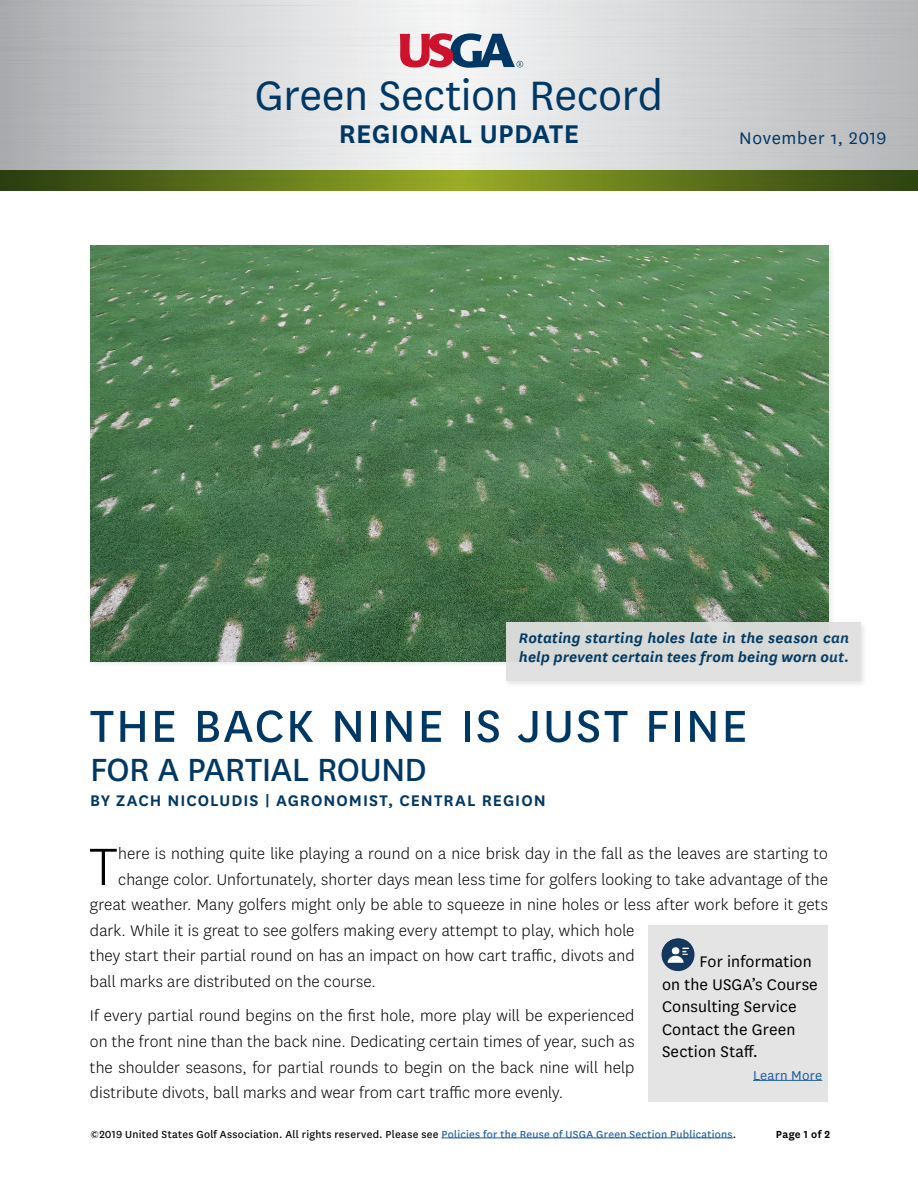
<style>
.page{position:relative;width:918px;height:1188px;background:#fff}
.page>*{position:absolute;margin:0;border:0;box-sizing:border-box;transform-origin:0 0}
.t1{font:300 61.35px "National";color:#000}
.t2{font:52.5px "National";letter-spacing:.03em;color:#003865}
.t3{font:48px "National";letter-spacing:-.01em;color:#003865}
.t4{font:37.5px "National";letter-spacing:-.015em;color:#003865}
.t5{font:600 30px "National";letter-spacing:.01em;color:#003865}
.t6{font:19.5px "National";letter-spacing:.035em;color:#003865}
.t7{font:300 18px/25.5px "National";letter-spacing:.005em;color:#000;text-align:justify}
.t8{font:18px/22.5px "National";letter-spacing:.01em;color:#000}
.t9{font:600 18px "National";letter-spacing:.055em;color:#003865}
.t10{font:italic 600 16.5px/18.8px "National";letter-spacing:.01em;color:#003865}
.t11{font:15px "National";letter-spacing:.015em;color:#215e9e}
.t12{font:12px "National";letter-spacing:.02em;color:#000}
.t13{font:600 12px "National";letter-spacing:.035em;color:#000}
.s1{color:#215e9e}
</style>
<div class="page">
<svg style="left:0;top:0;width:918px;height:191px;background:#cfd0d1"></svg>
<svg style="left:0;top:171px;width:918px;height:19px;background:#5f741a"></svg>
<div style="left:87px;top:243px;width:749px;height:426px;background:#000;opacity:.09"></div>
<img style="left:90px;top:246px;width:739px;height:415px">
<div style="left:503px;top:619px;width:365px;height:69px;background:#000;opacity:.11"></div>
<div style="left:506px;top:622px;width:354px;height:59px;background:#d7dad7"></div>
<div style="left:648px;top:925px;width:180px;height:177px;background:#e3e4e3"></div>
<hr style="left:753px;top:1080px;width:69px;height:1px;background:#215e9e">
<img style="left:662px;top:938px;width:33px;height:33px;border-radius:17px">
<hr style="left:441px;top:1138px;width:292px;height:1px;background:#215e9e">
<h3 class="t3" style="left:255px;top:64px;width:410px">Green Section Record</h3>
<h3 class="t5" style="left:339px;top:113px;width:242px">REGIONAL UPDATE</h3>
<p class="t6" style="left:739px;top:126px;width:149px">November 1, 2019</p>
<p class="t10" style="left:519px;top:628px;width:332px">Rotating starting holes late in the season can help prevent certain tees from being worn out.</p>
<h2 class="t2" style="left:90px;top:691px;width:659px">THE BACK NINE IS JUST FINE</h2>
<h3 class="t4" style="left:90px;top:744px;width:338px">FOR A PARTIAL ROUND</h3>
<p class="t9" style="left:90px;top:788px;width:457px">BY ZACH NICOLUDIS | AGRONOMIST, CENTRAL REGION</p>
<h1 class="t1" style="left:89px;top:828px;width:30px">T</h1>
<p class="t7" style="left:118px;top:841px;width:711px">here is nothing quite like playing a round on a nice brisk day in the fall as the leaves are starting to</p>
<p class="t7" style="left:118px;top:866px;width:711px">change color. Unfortunately, shorter days mean less time for golfers looking to take advantage of the</p>
<p class="t7" style="left:90px;top:892px;width:740px">great weather. Many golfers might only be able to squeeze in nine holes or less after work before it gets</p>
<p class="t7" style="left:90px;top:917px;width:546px">dark. While it is great to see golfers making every attempt to play, which hole</p>
<p class="t7" style="left:90px;top:943px;width:546px">they start their partial round on has an impact on how cart traffic, divots and</p>
<p class="t7" style="left:90px;top:968px;width:287px">ball marks are distributed on the course.</p>
<p class="t7" style="left:90px;top:1003px;width:546px">If every partial round begins on the first hole, more play will be experienced on the front nine than the back nine. Dedicating certain times of year, such as the shoulder seasons, for partial rounds to begin on the back nine will help distribute divots, ball marks and wear from cart traffic more evenly.</p>
<p class="t8" style="left:662px;top:950px;width:157px;text-indent:37px">For information on the USGA’s Course<br>Consulting Service<br>Contact the Green<br>Section Staff.</p>
<p class="t11" style="left:753px;top:1066px;width:71px">Learn More</p>
<p class="t12" style="left:91px;top:1126px;width:647px">©2019 United States Golf Association. All rights reserved. Please see <span class="s1">Policies for the Reuse of USGA Green Section Publications</span>.</p>
<p class="t13" style="left:776px;top:1126px;width:56px">Page 1 of 2</p>
</div>
